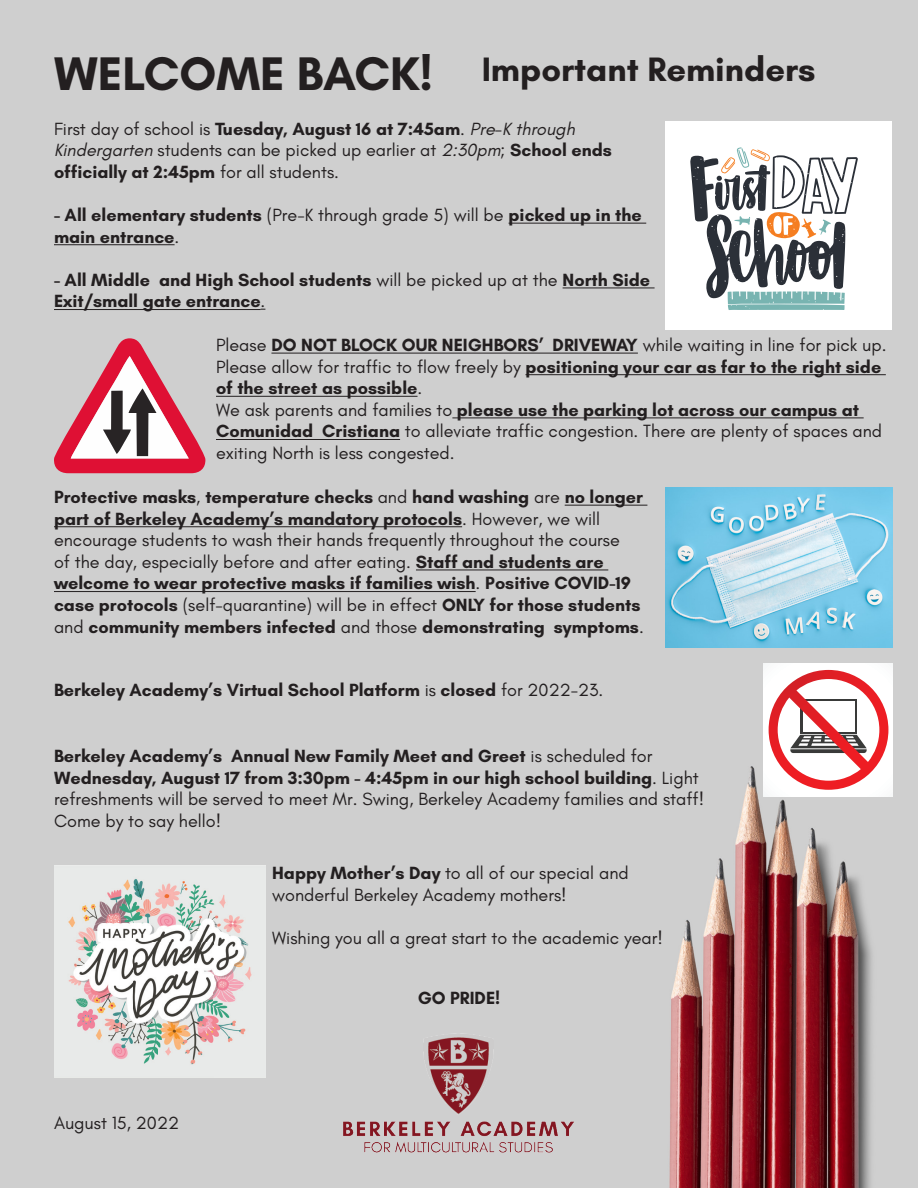
<style>
.page{position:relative;width:918px;height:1188px;background:#fff}
.page>*{position:absolute;margin:0;border:0;box-sizing:border-box;transform-origin:0 0}
.t1{font:700 48px "Glacial Indifference";color:#231f20}
.t2{font:700 34.5px "Glacial Indifference";color:#231f20}
.t3{font:700 18px/21.6px "Glacial Indifference";color:#231f20}
.t4{font:18px/21.6px "Glacial Indifference";color:#231f20}
.s1{font-weight:700}
.s2{font-style:italic}
.s3{font-weight:400}
</style>
<div class="page">
<div style="left:0;top:0;width:918px;height:649px;background:#cfcfcf"></div>
<img style="left:0;top:649px;width:918px;height:539px">
<img style="left:333px;top:1028px;width:252px;height:130px">
<hr style="left:509px;top:223px;width:137px;height:1px;background:#231f20">
<hr style="left:54px;top:244px;width:121px;height:1px;background:#231f20">
<hr style="left:563px;top:287px;width:92px;height:1px;background:#231f20">
<hr style="left:54px;top:309px;width:207px;height:1px;background:#231f20">
<hr style="left:565px;top:505px;width:82px;height:1px;background:#231f20">
<hr style="left:54px;top:526px;width:408px;height:1px;background:#231f20">
<hr style="left:416px;top:570px;width:192px;height:1px;background:#231f20">
<hr style="left:54px;top:591px;width:422px;height:1px;background:#231f20">
<svg style="left:54px;top:338px;width:151px;height:135px"></svg>
<hr style="left:271px;top:353px;width:367px;height:1px;background:#231f20">
<hr style="left:526px;top:374px;width:360px;height:1px;background:#231f20">
<hr style="left:216px;top:396px;width:202px;height:1px;background:#231f20">
<hr style="left:452px;top:417px;width:412px;height:1px;background:#231f20">
<hr style="left:216px;top:439px;width:184px;height:1px;background:#231f20">
<div style="left:665px;top:121px;width:227px;height:209px;background:#fff"></div>
<svg style="left:690px;top:147px;width:168px;height:163px"></svg>
<img style="left:665px;top:488px;width:227px;height:160px">
<div style="left:763px;top:664px;width:129px;height:132px;background:#fff"></div>
<svg style="left:769px;top:670px;width:119px;height:120px"></svg>
<img style="left:54px;top:866px;width:212px;height:212px">
<p class="t1" style="left:54px;top:44px;width:381px">WELCOME BACK!</p>
<p class="t2" style="left:482px;top:48px;width:335px">Important Reminders</p>
<p class="t4" style="left:54px;top:118px;width:559px">First day of school is <span class="s1">Tuesday, August 16 at 7:45am</span>. <span class="s2">Pre-K through<br>Kindergarten</span> students can be picked up earlier at <span class="s2">2:30pm</span>; <span class="s1">School ends officially at 2:45pm</span> for all students.</p>
<p class="t3" style="left:54px;top:204px;width:589px">- All elementary students <span class="s3">(Pre-K through grade 5) will be</span> picked up in the main entrance<span class="s3">.</span></p>
<p class="t3" style="left:54px;top:269px;width:598px">- All Middle and High School students <span class="s3">will be picked up at the</span> North Side<br>Exit/small gate entrance<span class="s3">.</span></p>
<p class="t3" style="left:216px;top:334px;width:672px"><span class="s3">Please</span> DO NOT BLOCK OUR NEIGHBORS’ DRIVEWAY <span class="s3">while waiting in line for pick up.<br>Please allow for traffic to flow freely by</span> positioning your car as far to the right side of the street as possible<span class="s3">.</span></p>
<p class="t4" style="left:216px;top:399px;width:668px">We ask parents and families to <span class="s1">please use the parking lot across our campus at<br>Comunidad Cristiana</span> to alleviate traffic congestion. There are plenty of spaces and exiting North is less congested.</p>
<p class="t3" style="left:54px;top:486px;width:591px">Protective masks<span class="s3">,</span> temperature checks <span class="s3">and</span> hand washing <span class="s3">are</span> no longer part of Berkeley Academy’s mandatory protocols<span class="s3">. However, we will encourage students to wash their hands frequently throughout the course<br>of the day, especially before and after eating.</span> Staff and students are welcome to wear protective masks if families wish<span class="s3">.</span> Positive COVID-19 case protocols <span class="s3">(self-quarantine) will be in effect</span> ONLY for those students <span class="s3">and</span> community members infected <span class="s3">and those</span> demonstrating symptoms<span class="s3">.</span></p>
<p class="t3" style="left:54px;top:679px;width:551px">Berkeley Academy’s Virtual School Platform <span class="s3">is</span> closed <span class="s3">for 2022-23.</span></p>
<p class="t4" style="left:54px;top:746px;width:652px"><span class="s1">Berkeley Academy’s Annual New Family Meet and Greet</span> is scheduled for <span class="s1">Wednesday, August 17 from 3:30pm - 4:45pm in our high school building</span>. Light refreshments will be served to meet Mr. Swing, Berkeley Academy families and staff!<br>Come by to say hello!</p>
<p class="t4" style="left:272px;top:863px;width:358px"><span class="s1">Happy Mother’s Day</span> to all of our special and wonderful Berkeley Academy mothers!</p>
<p class="t4" style="left:272px;top:928px;width:392px">Wishing you all a great start to the academic year!</p>
<p class="t4" style="left:54px;top:1113px;width:127px">August 15, 2022</p>
<p class="t3" style="left:418px;top:987px;width:84px">GO PRIDE!</p>
</div>
